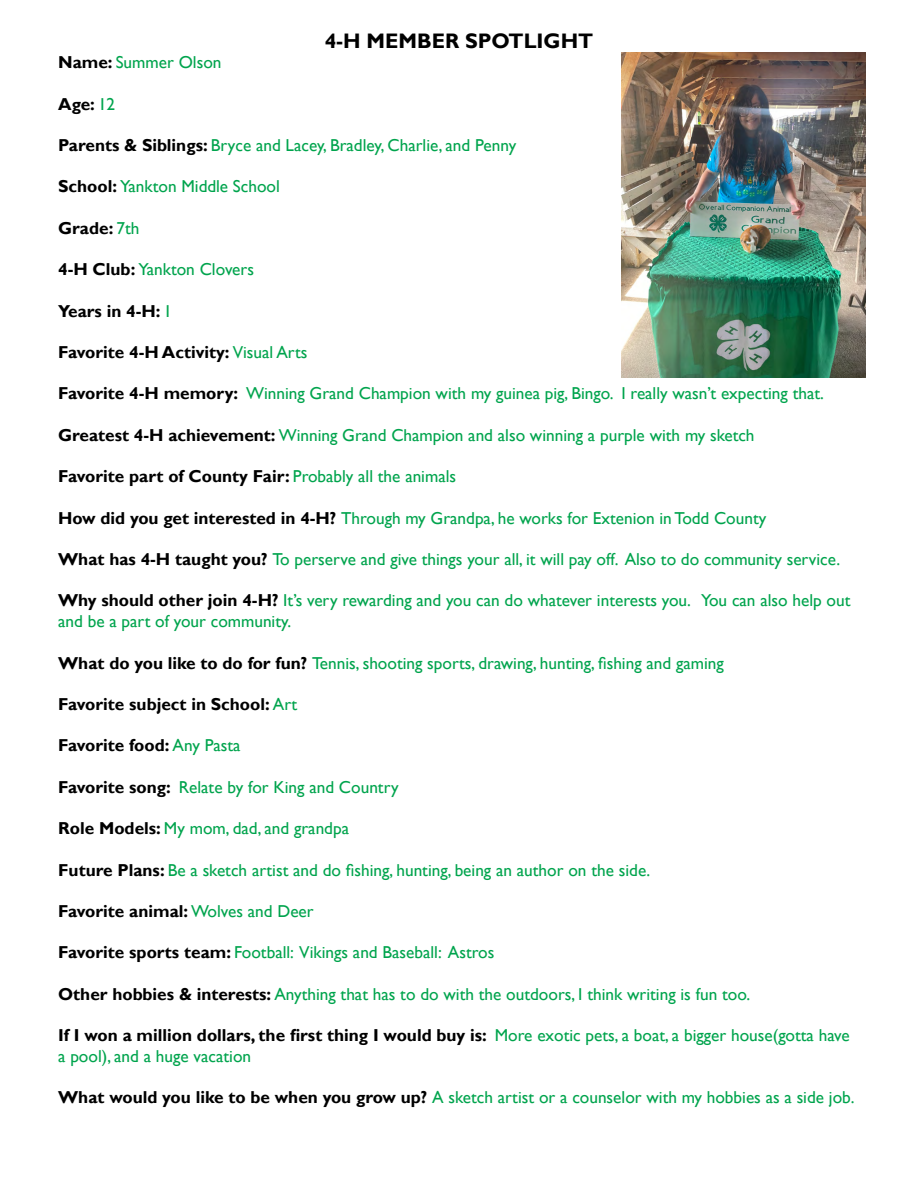
<style>
.page{position:relative;width:918px;height:1188px;background:#fff}
.page>*{position:absolute;margin:0;border:0;box-sizing:border-box;transform-origin:0 0}
.t1{font:700 21px "Gill Sans";color:#000}
.t2{font:17.25px/20.7px "Gill Sans";color:#00a44d}
.t3{font:700 17.25px "Gill Sans";color:#000}
.s1{font-weight:700;color:#000}
.s2{font-weight:400;color:#00a44d}
</style>
<div class="page">
<img style="left:621px;top:52px;width:244px;height:326px">
<p class="t1" style="left:325px;top:28px;width:270px">4-H Member Spotlight</p>
<p class="t2" style="left:58px;top:52px;width:165px"><span class="s1">Name:</span> Summer Olson</p>
<p class="t3" style="left:58px;top:93px;width:59px">Age: <span class="s2">12</span></p>
<p class="t2" style="left:58px;top:135px;width:460px"><span class="s1">Parents &amp; Siblings:</span> Bryce and Lacey, Bradley, Charlie, and Penny</p>
<p class="t2" style="left:58px;top:177px;width:223px"><span class="s1">School:</span> Yankton Middle School</p>
<p class="t3" style="left:58px;top:218px;width:83px">Grade: <span class="s2">7th</span></p>
<p class="t2" style="left:58px;top:259px;width:197px"><span class="s1">4-H Club:</span> Yankton Clovers</p>
<p class="t3" style="left:58px;top:300px;width:116px">Years in 4-H: <span class="s2">1</span></p>
<p class="t3" style="left:58px;top:342px;width:251px">Favorite 4-H Activity: <span class="s2">Visual Arts</span></p>
<p class="t2" style="left:58px;top:384px;width:767px"><span class="s1">Favorite 4-H memory:</span> Winning Grand Champion with my guinea pig, Bingo. I really wasn’t expecting that.</p>
<p class="t2" style="left:58px;top:425px;width:698px"><span class="s1">Greatest 4-H achievement:</span> Winning Grand Champion and also winning a purple with my sketch</p>
<p class="t3" style="left:58px;top:466px;width:399px">Favorite part of County Fair: <span class="s2">Probably all the animals</span></p>
<p class="t2" style="left:58px;top:508px;width:710px"><span class="s1">How did you get interested in 4-H?</span> Through my Grandpa, he works for Extenion in Todd County</p>
<p class="t2" style="left:58px;top:549px;width:784px"><span class="s1">What has 4-H taught you?</span> To perserve and give things your all, it will pay off. Also to do community service.</p>
<p class="t2" style="left:58px;top:591px;width:794px"><span class="s1">Why should other join 4-H?</span> It’s very rewarding and you can do whatever interests you. You can also help out and be a part of your community.</p>
<p class="t2" style="left:58px;top:653px;width:667px"><span class="s1">What do you like to do for fun?</span> Tennis, shooting sports, drawing, hunting, fishing and gaming</p>
<p class="t3" style="left:58px;top:694px;width:241px">Favorite subject in School: <span class="s2">Art</span></p>
<p class="t3" style="left:58px;top:735px;width:184px">Favorite food: <span class="s2">Any Pasta</span></p>
<p class="t2" style="left:58px;top:777px;width:342px"><span class="s1">Favorite song:</span> Relate by for King and Country</p>
<p class="t2" style="left:58px;top:818px;width:292px"><span class="s1">Role Models:</span> My mom, dad, and grandpa</p>
<p class="t2" style="left:58px;top:860px;width:594px"><span class="s1">Future Plans:</span> Be a sketch artist and do fishing, hunting, being an author on the side.</p>
<p class="t3" style="left:58px;top:901px;width:257px">Favorite animal: <span class="s2">Wolves and Deer</span></p>
<p class="t2" style="left:58px;top:942px;width:438px"><span class="s1">Favorite sports team:</span> Football: Vikings and Baseball: Astros</p>
<p class="t2" style="left:58px;top:984px;width:693px"><span class="s1">Other hobbies &amp; interests:</span> Anything that has to do with the outdoors, I think writing is fun too.</p>
<p class="t2" style="left:58px;top:1025px;width:793px"><span class="s1">If I won a million dollars, the first thing I would buy is:</span> More exotic pets, a boat, a bigger house(gotta have a pool), and a huge vacation</p>
<p class="t2" style="left:58px;top:1087px;width:798px"><span class="s1">What would you like to be when you grow up?</span> A sketch artist or a counselor with my hobbies as a side job.</p>
</div>
